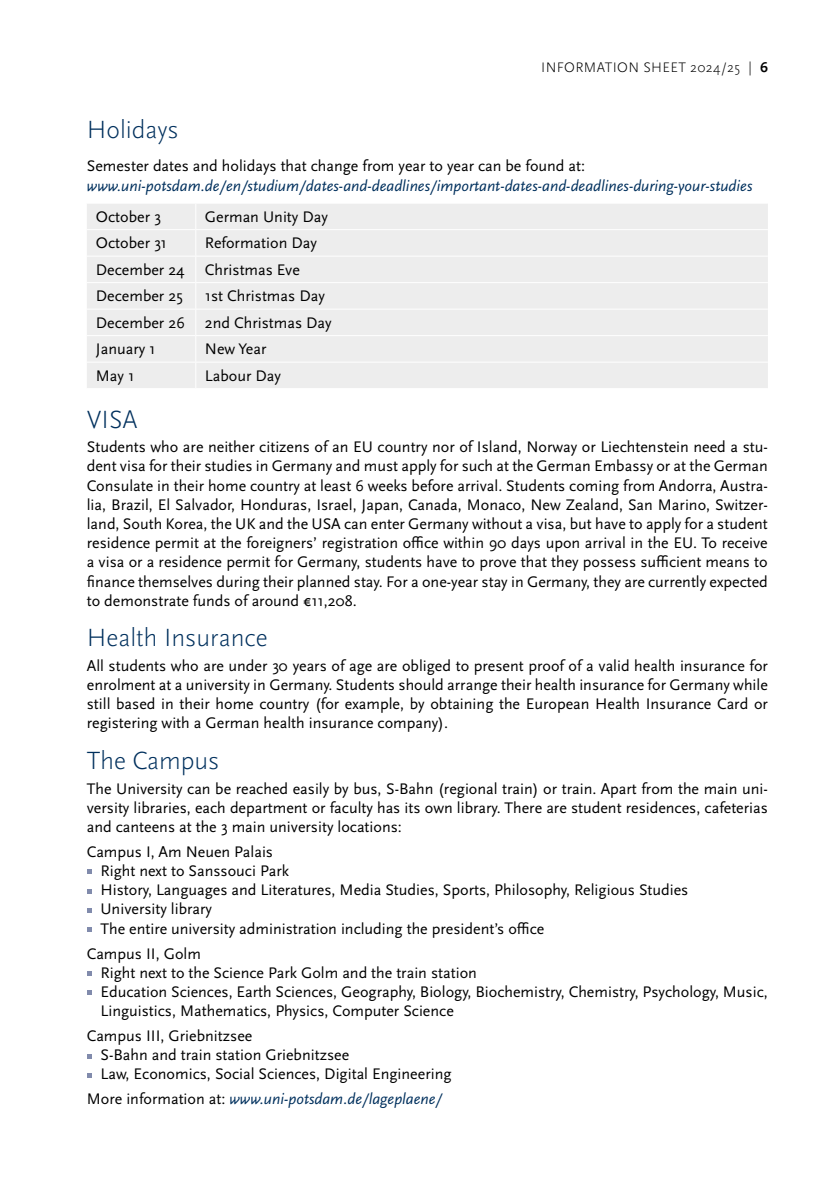
<style>
.page{position:relative;width:840px;height:1191px;background:#fff}
.page>*{position:absolute;margin:0;border:0;box-sizing:border-box;transform-origin:0 0}
.t1{font:300 26px "Scala Sans Pro";color:#00305d}
.t2{font:16px/19.2px "Scala Sans Pro";color:#000}
.t3{font:italic 16px "Scala Sans Pro";color:#00305d}
.t4{font:300 14.4px "Scala Sans Pro";letter-spacing:.025em;color:#000}
.s1{font-weight:700}
.s2{font-style:normal;color:#000}
</style>
<div class="page">
<svg style="left:87px;top:869px;width:5px;height:5px"></svg>
<svg style="left:87px;top:889px;width:5px;height:4px"></svg>
<svg style="left:87px;top:908px;width:5px;height:5px"></svg>
<svg style="left:87px;top:927px;width:5px;height:5px"></svg>
<svg style="left:87px;top:971px;width:5px;height:5px"></svg>
<svg style="left:87px;top:990px;width:5px;height:5px"></svg>
<svg style="left:87px;top:1054px;width:5px;height:4px"></svg>
<svg style="left:87px;top:1073px;width:5px;height:4px"></svg>
<div style="left:87px;top:204px;width:680px;height:184px;background:#ededed"></div>
<hr style="left:87px;top:229px;width:109px;height:1px;background:#fff">
<hr style="left:196px;top:229px;width:571px;height:1px;background:#fff">
<hr style="left:87px;top:256px;width:109px;height:1px;background:#fff">
<hr style="left:196px;top:256px;width:571px;height:1px;background:#fff">
<hr style="left:87px;top:282px;width:109px;height:1px;background:#fff">
<hr style="left:196px;top:282px;width:571px;height:1px;background:#fff">
<hr style="left:87px;top:309px;width:109px;height:1px;background:#fff">
<hr style="left:196px;top:309px;width:571px;height:1px;background:#fff">
<hr style="left:87px;top:335px;width:109px;height:1px;background:#fff">
<hr style="left:196px;top:335px;width:571px;height:1px;background:#fff">
<hr style="left:87px;top:362px;width:109px;height:1px;background:#fff">
<hr style="left:196px;top:362px;width:571px;height:1px;background:#fff">
<svg style="left:195px;top:204px;width:1px;height:184px"></svg>
<p class="t4" style="left:541px;top:59px;width:228px">INFORMATION SHEET 2024/25 | <span class="s1">6</span></p>
<h1 class="t1" style="left:87px;top:115px;width:93px">Holidays</h1>
<p class="t2" style="left:87px;top:157px;width:499px">Semester dates and holidays that change from year to year can be found at:</p>
<p class="t3" style="left:87px;top:176px;width:666px">www.uni-potsdam.de/en/studium/dates-and-deadlines/important-dates-and-deadlines-during-your-studies</p>
<p class="t2" style="left:96px;top:207px;width:66px">October 3</p>
<p class="t2" style="left:205px;top:207px;width:124px">German Unity Day</p>
<p class="t2" style="left:96px;top:233px;width:72px">October 31</p>
<p class="t2" style="left:205px;top:233px;width:113px">Reformation Day</p>
<p class="t2" style="left:96px;top:260px;width:90px">December 24</p>
<p class="t2" style="left:205px;top:260px;width:96px">Christmas Eve</p>
<p class="t2" style="left:96px;top:286px;width:88px">December 25</p>
<p class="t2" style="left:96px;top:283px;width:237px;line-height:26.4px;text-indent:109px">1st Christmas Day<br>December 26 2nd Christmas Day<br>January 1</p>
<p class="t2" style="left:205px;top:339px;width:63px">New Year</p>
<p class="t2" style="left:96px;top:366px;width:40px">May 1</p>
<p class="t2" style="left:205px;top:366px;width:78px">Labour Day</p>
<h1 class="t1" style="left:87px;top:404px;width:52px">VISA</h1>
<p class="t2" style="left:87px;top:437px;width:682px;text-align:justify">Students who are neither citizens of an EU country nor of Island, Norway or Liechtenstein need a stu&shy;dent visa for their studies in Germany and must apply for such at the German Embassy or at the German Consulate in their home country at least 6 weeks before arrival. Students coming from Andorra, Austra&shy;lia, Brazil, El Salvador, Honduras, Israel, Japan, Canada, Monaco, New Zealand, San Marino, Switzer&shy;land, South Korea, the UK and the USA can enter Germany without a visa, but have to apply for a student residence permit at the foreigners’ registration office within 90 days upon arrival in the EU. To receive a visa or a residence permit for Germany, students have to prove that they possess sufficient means to finance themselves during their planned stay. For a one-year stay in Germany, they are currently expected to demonstrate funds of around €11,208.</p>
<h1 class="t1" style="left:87px;top:622px;width:182px">Health Insurance</h1>
<p class="t2" style="left:87px;top:656px;width:682px;text-align:justify">All students who are under 30 years of age are obliged to present proof of a valid health insurance for enrolment at a university in Germany. Students should arrange their health insurance for Germany while still based in their home country (for example, by obtaining the European Health Insurance Card or registering with a German health insurance company).</p>
<h1 class="t1" style="left:87px;top:745px;width:134px">The Campus</h1>
<p class="t2" style="left:87px;top:779px;width:682px;text-align:justify">The University can be reached easily by bus, S-Bahn (regional train) or train. Apart from the main uni&shy;versity libraries, each department or faculty has its own library. There are student residences, cafeterias and canteens at the 3 main university locations:</p>
<p class="t2" style="left:100px;top:842px;width:589px;text-indent:-14px">Campus I, Am Neuen Palais<br>Right next to Sanssouci Park<br>History, Languages and Literatures, Media Studies, Sports, Philosophy, Religious Studies University library<br>The entire university administration including the president’s office</p>
<p class="t2" style="left:100px;top:943px;width:668px;text-indent:-14px">Campus II, Golm<br>Right next to the Science Park Golm and the train station<br>Education Sciences, Earth Sciences, Geography, Biology, Biochemistry, Chemistry, Psychology, Music, Linguistics, Mathematics, Physics, Computer Science</p>
<p class="t2" style="left:100px;top:1026px;width:352px;text-indent:-14px">Campus III, Griebnitzsee<br>S-Bahn and train station Griebnitzsee<br>Law, Economics, Social Sciences, Digital Engineering</p>
<p class="t3" style="left:87px;top:1090px;width:356px"><span class="s2">More information at:</span> www.uni-potsdam.de/lageplaene/</p>
</div>
